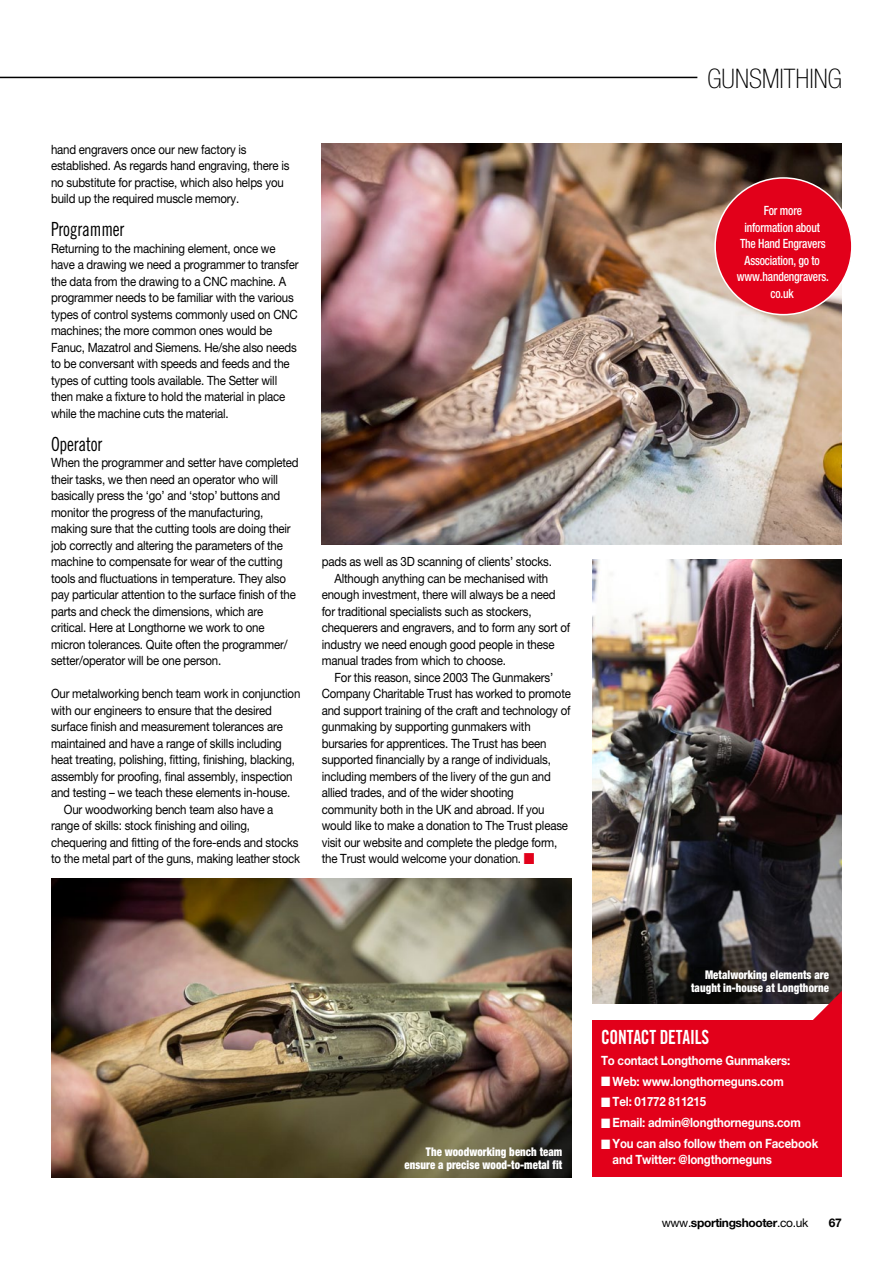
<style>
.page{position:relative;width:893px;height:1263px;background:#fff}
.page>*{position:absolute;margin:0;border:0;box-sizing:border-box;transform-origin:0 0}
.t1{font:100 condensed 27px "Helvetica Neue";color:#000}
.t2{font:19.5px "Trade Gothic Cond Eighteen";letter-spacing:-.01em;color:#000;scale:.9 1}
.t3{font:19.5px "Trade Gothic Bold Cond Twenty";letter-spacing:-.01em;color:#fff;scale:.9 1}
.t4{font:12.75px/16.5px "Helvetica Neue";letter-spacing:-.015em;color:#000;scale:.9 1}
.t5{font:700 12.75px/16.5px "Helvetica Neue";letter-spacing:-.015em;color:#fff;scale:.9 1}
.t6{font:500 condensed 12.75px/16.5px "Helvetica Neue";letter-spacing:-.015em;color:#fff;text-align:center;scale:.9 1}
.t7{font:900 condensed 12px/12.8px "Helvetica Neue";letter-spacing:.005em;color:#fff;text-align:right;scale:.9 1}
.t8{font:700 12px "Helvetica Neue";letter-spacing:-.03em;color:#000}
.s1{color:#e2001a}
.s2{font-weight:400}
</style>
<div class="page">
<hr style="left:0;top:77px;width:697px;height:1px;background:#000">
<img style="left:322px;top:144px;width:520px;height:400px">
<img style="left:592px;top:560px;width:250px;height:443px">
<div style="left:715px;top:178px;width:137px;height:137px;background:#e2001a;border-radius:50%"></div>
<div style="left:592px;top:1021px;width:250px;height:156px;background:#e2001a"></div>
<svg style="left:811px;top:991px;width:31px;height:30px"></svg>
<img style="left:51px;top:879px;width:520px;height:298px">
<p class="t4" style="left:51px;top:141px;width:266px">hand engravers once our new factory is established. As regards hand engraving, there is no substitute for practise, which also helps you build up the required muscle memory.</p>
<h2 class="t2" style="left:51px;top:218px;width:83px">Programmer</h2>
<p class="t4" style="left:51px;top:240px;width:277px">Returning to the machining element, once we have a drawing we need a programmer to transfer the data from the drawing to a CNC machine. A programmer needs to be familiar with the various types of control systems commonly used on CNC machines; the more common ones would be Fanuc, Mazatrol and Siemens. He/she also needs to be conversant with speeds and feeds and the types of cutting tools available. The Setter will then make a fixture to hold the material in place while the machine cuts the material.</p>
<h2 class="t2" style="left:51px;top:432px;width:58px">Operator</h2>
<p class="t4" style="left:51px;top:454px;width:277px">When the programmer and setter have completed their tasks, we then need an operator who will basically press the ‘go’ and ‘stop’ buttons and monitor the progress of the manufacturing, making sure that the cutting tools are doing their job correctly and altering the parameters of the machine to compensate for wear of the cutting tools and fluctuations in temperature. They also pay particular attention to the surface finish of the parts and check the dimensions, which are critical. Here at Longthorne we work to one micron tolerances. Quite often the programmer/ setter/operator will be one person.</p>
<p class="t4" style="left:51px;top:685px;width:279px">Our metalworking bench team work in conjunction</p>
<p class="t4" style="left:51px;top:702px;width:247px">with our engineers to ensure that the desired</p>
<p class="t4" style="left:51px;top:718px;width:259px">surface finish and measurement tolerances are</p>
<p class="t4" style="left:51px;top:735px;width:258px">maintained and have a range of skills including</p>
<p class="t4" style="left:51px;top:751px;width:273px">heat treating, polishing, fitting, finishing, blacking,</p>
<p class="t4" style="left:51px;top:768px;width:270px">assembly for proofing, final assembly, inspection</p>
<p class="t4" style="left:51px;top:784px;width:267px">and testing – we teach these elements in-house.</p>
<p class="t4" style="left:64px;top:801px;width:234px">Our woodworking bench team also have a</p>
<p class="t4" style="left:51px;top:817px;width:223px">range of skills: stock finishing and oiling,</p>
<p class="t4" style="left:51px;top:834px;width:277px">chequering and fitting of the fore-ends and stocks</p>
<p class="t4" style="left:51px;top:850px;width:278px">to the metal part of the guns, making leather stock</p>
<p class="t4" style="left:322px;top:553px;width:257px">pads as well as 3D scanning of clients’ stocks.</p>
<p class="t4" style="left:334px;top:570px;width:239px">Although anything can be mechanised with</p>
<p class="t4" style="left:322px;top:586px;width:261px">enough investment, there will always be a need</p>
<p class="t4" style="left:322px;top:603px;width:235px">for traditional specialists such as stockers,</p>
<p class="t4" style="left:322px;top:619px;width:277px">chequerers and engravers, and to form any sort of</p>
<p class="t4" style="left:322px;top:636px;width:260px">industry we need enough good people in these</p>
<p class="t4" style="left:322px;top:652px;width:206px">manual trades from which to choose.</p>
<p class="t4" style="left:334px;top:669px;width:245px">For this reason, since 2003 The Gunmakers’</p>
<p class="t4" style="left:322px;top:685px;width:278px">Company Charitable Trust has worked to promote</p>
<p class="t4" style="left:322px;top:702px;width:278px">and support training of the craft and technology of</p>
<p class="t4" style="left:322px;top:718px;width:234px">gunmaking by supporting gunmakers with</p>
<p class="t4" style="left:322px;top:735px;width:251px">bursaries for apprentices. The Trust has been</p>
<p class="t4" style="left:322px;top:751px;width:256px">supported financially by a range of individuals,</p>
<p class="t4" style="left:322px;top:768px;width:256px">including members of the livery of the gun and</p>
<p class="t4" style="left:322px;top:784px;width:215px">allied trades, and of the wider shooting</p>
<p class="t4" style="left:322px;top:801px;width:249px">community both in the UK and abroad. If you</p>
<p class="t4" style="left:322px;top:817px;width:275px">would like to make a donation to The Trust please</p>
<p class="t4" style="left:322px;top:834px;width:263px">visit our website and complete the pledge form,</p>
<p class="t4" style="left:322px;top:850px;width:238px">the Trust would welcome your donation. <span class="s1">■</span></p>
<h1 class="t1" style="left:707px;top:63px;width:136px">GUNSMITHING</h1>
<p class="t6" style="left:737px;top:202px;width:104px">For more<br>information about<br>The Hand Engravers<br>Association, go to www.handengravers. co.uk</p>
<p class="t7" style="left:405px;top:1145px;width:177px">The woodworking bench team ensure a precise wood-to-metal fit</p>
<p class="t7" style="left:691px;top:968px;width:155px">Metalworking elements are taught in-house at Longthorne</p>
<h2 class="t3" style="left:601px;top:1025px;width:122px">CONTACT DETAILS</h2>
<p class="t5" style="left:601px;top:1052px;width:212px">To contact Longthorne Gunmakers:</p>
<p class="t5" style="left:601px;top:1072px;width:205px">■ Web: www.longthorneguns.com</p>
<p class="t5" style="left:601px;top:1093px;width:118px">■ Tel: 01772 811215</p>
<p class="t5" style="left:601px;top:1114px;width:223px">■ Email: admin@longthorneguns.com</p>
<p class="t5" style="left:613px;top:1135px;width:230px;text-indent:-12px">■ You can also follow them on Facebook and Twitter: @longthorneguns</p>
<p class="t8" style="left:662px;top:1215px;width:148px"><span class="s2">www.</span>sportingshooter<span class="s2">.co.uk</span></p>
<p class="t8" style="left:829px;top:1215px;width:14px">67</p>
</div>
